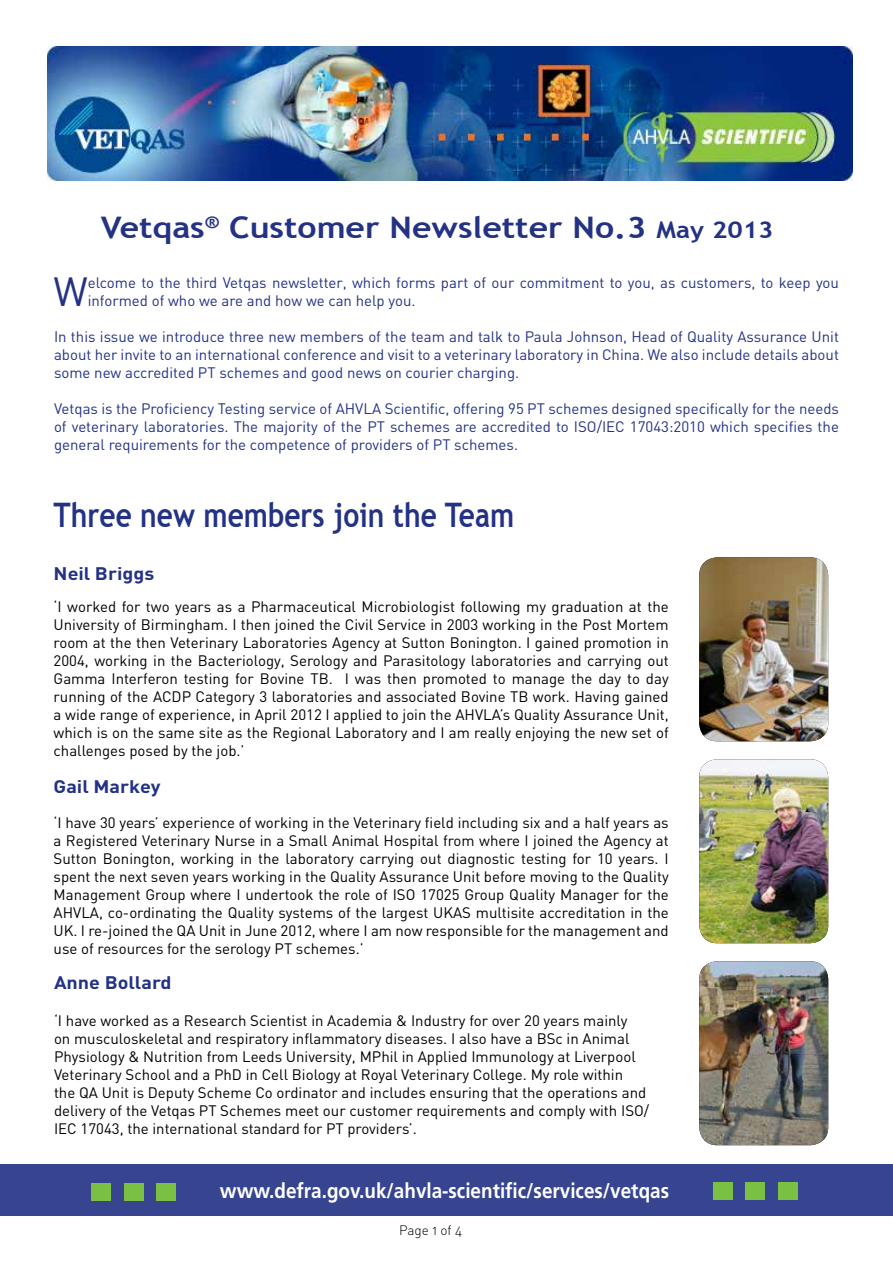
<style>
.page{position:relative;width:893px;height:1263px;background:#fff}
.page>*{position:absolute;margin:0;border:0;box-sizing:border-box;transform-origin:0 0}
.t1{font:40.35px "DIN";color:#243285}
.t2{font:700 33.75px "Trebuchet MS";color:#243285;scale:.83 1}
.t3{font:700 29.7px "Trebuchet MS";color:#243285;scale:1.14 1}
.t4{font:700 21px "Frutiger";color:#fff;scale:.9 1}
.t5{font:700 18px "DIN";color:#243285;scale:1.1 1}
.t6{font:15px/18px "DIN";color:#000;text-align:justify}
.t7{font:15px/18px "DIN";color:#243285;text-align:justify}
.t8{font:13.5px "DIN Light Alternate";color:#000}
.s1{font-size:23.1px}
</style>
<div class="page">
<div style="left:0;top:1164px;width:893px;height:51px;background:#374490"></div>
<div style="left:778px;top:1183px;width:19px;height:17px;background:#7ac143"></div>
<div style="left:746px;top:1183px;width:19px;height:17px;background:#7ac143"></div>
<div style="left:713px;top:1183px;width:19px;height:17px;background:#7ac143"></div>
<div style="left:157px;top:1183px;width:19px;height:17px;background:#7ac143"></div>
<div style="left:124px;top:1183px;width:19px;height:17px;background:#7ac143"></div>
<div style="left:91px;top:1183px;width:19px;height:17px;background:#7ac143"></div>
<img style="left:47px;top:47px;width:805px;height:134px">
<img style="left:699px;top:557px;width:129px;height:184px">
<img style="left:699px;top:759px;width:129px;height:184px">
<img style="left:699px;top:961px;width:129px;height:184px">
<h3 class="t3" style="left:101px;top:209px;width:592px">Vetqas<sup>®</sup> Customer Newsletter No.3 <span class="s1">May 2013</span></h3>
<h1 class="t1" style="left:53px;top:266px;width:36px">W</h1>
<p class="t7" style="left:88px;top:273px;width:753px">elcome to the third Vetqas newsletter, which forms part of our commitment to you, as customers, to keep you informed of who we are and how we can help you.</p>
<p class="t7" style="left:54px;top:327px;width:786px">In this issue we introduce three new members of the team and talk to Paula Johnson, Head of Quality Assurance Unit about her invite to an international conference and visit to a veterinary laboratory in China. We also include details about some new accredited PT schemes and good news on courier charging.</p>
<p class="t7" style="left:54px;top:399px;width:786px">Vetqas is the Proficiency Testing service of AHVLA Scientific, offering 95 PT schemes designed specifically for the needs of veterinary laboratories. The majority of the PT schemes are accredited to ISO/IEC 17043:2010 which specifies the general requirements for the competence of providers of PT schemes.</p>
<h2 class="t2" style="left:54px;top:494px;width:557px">Three new members join the Team</h2>
<p class="t5" style="left:54px;top:561px;width:93px">Neil Briggs</p>
<p class="t6" style="left:54px;top:597px;width:617px">‘I worked for two years as a Pharmaceutical Microbiologist following my graduation at the University of Birmingham. I then joined the Civil Service in 2003 working in the Post Mortem room at the then Veterinary Laboratories Agency at Sutton Bonington. I gained promotion in 2004, working in the Bacteriology, Serology and Parasitology laboratories and carrying out Gamma Interferon testing for Bovine TB. I was then promoted to manage the day to day running of the ACDP Category 3 laboratories and associated Bovine TB work. Having gained a wide range of experience, in April 2012 I applied to join the AHVLA’s Quality Assurance Unit, which is on the same site as the Regional Laboratory and I am really enjoying the new set of challenges posed by the job.’</p>
<p class="t5" style="left:54px;top:775px;width:99px">Gail Markey</p>
<p class="t6" style="left:54px;top:813px;width:617px">‘I have 30 years’ experience of working in the Veterinary field including six and a half years as a Registered Veterinary Nurse in a Small Animal Hospital from where I joined the Agency at Sutton Bonington, working in the laboratory carrying out diagnostic testing for 10 years. I spent the next seven years working in the Quality Assurance Unit before moving to the Quality Management Group where I undertook the role of ISO 17025 Group Quality Manager for the AHVLA, co-ordinating the Quality systems of the largest UKAS multisite accreditation in the UK. I re-joined the QA Unit in June 2012, where I am now responsible for the management and use of resources for the serology PT schemes.’</p>
<p class="t5" style="left:54px;top:970px;width:108px">Anne Bollard</p>
<p class="t6" style="left:54px;top:1011px;width:597px;text-align:left">‘I have worked as a Research Scientist in Academia &amp; Industry for over 20 years mainly<br>on musculoskeletal and respiratory inflammatory diseases. I also have a BSc in Animal Physiology &amp; Nutrition from Leeds University, MPhil in Applied Immunology at Liverpool Veterinary School and a PhD in Cell Biology at Royal Veterinary College. My role within<br>the QA Unit is Deputy Scheme Co ordinator and includes ensuring that the operations and delivery of the Vetqas PT Schemes meet our customer requirements and comply with ISO/ IEC 17043, the international standard for PT providers’.</p>
<h3 class="t4" style="left:220px;top:1178px;width:501px">www.defra.gov.uk/ahvla-scientific/services/vetqas</h3>
<p class="t8" style="left:399px;top:1222px;width:65px">Page 1 of 4</p>
</div>
